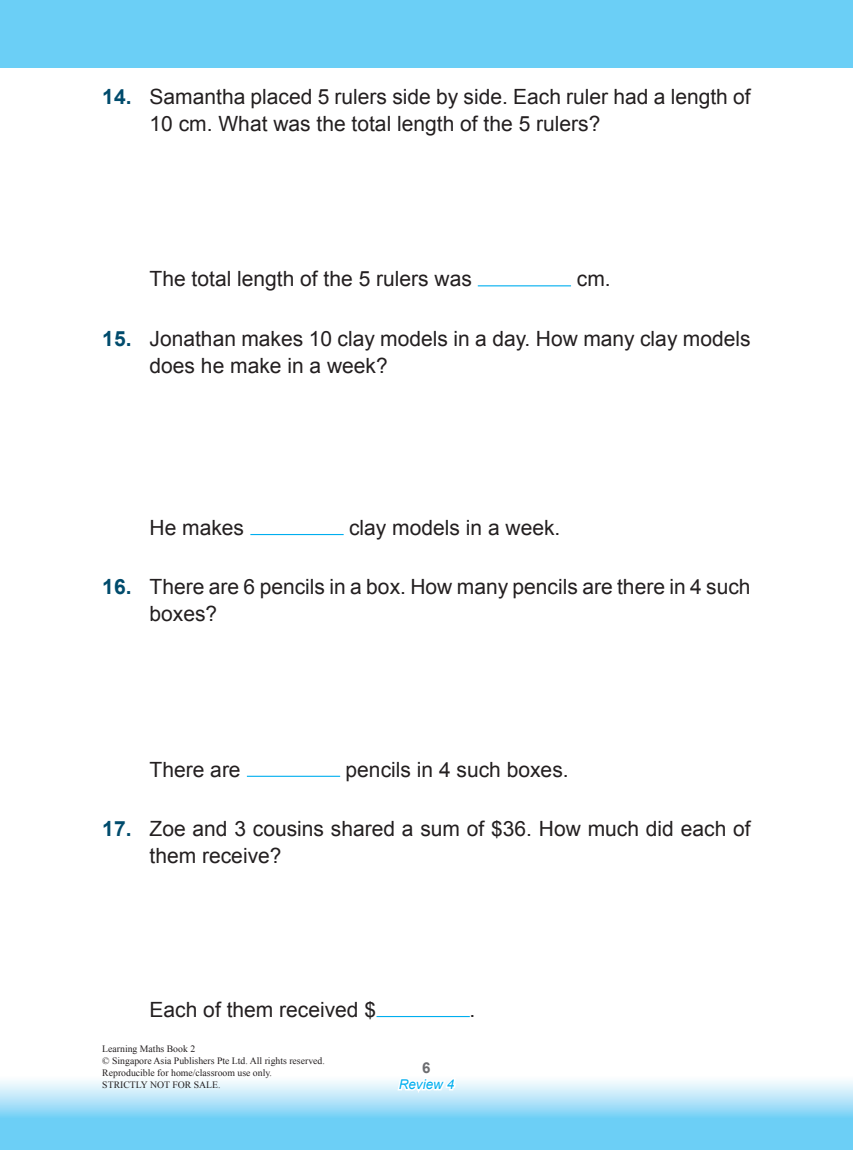
<style>
.page{position:relative;width:853px;height:1150px;background:#fff}
.page>*{position:absolute;margin:0;border:0;box-sizing:border-box;transform-origin:0 0}
.t1{font:21px/27px "Arial";color:#231f20}
.t2{font:italic 13.5px "Arial";color:#00aeef}
.t3{font:9.75px/11.7px "Times New Roman";color:#231f20}
.s1{font-weight:700;color:#004b6c}
</style>
<div class="page">
<svg style="left:0;top:1080px;width:853px;height:70px;background:#95dbf8"></svg>
<svg style="left:395px;top:1080px;width:63px;height:70px;background:#98dcf8"></svg>
<div style="left:0;top:0;width:853px;height:68px;background:#6bcff6"></div>
<hr style="left:478px;top:285px;width:93px;height:1px;background:#00aeef">
<hr style="left:250px;top:534px;width:93px;height:1px;background:#00aeef">
<hr style="left:247px;top:775px;width:93px;height:2px;background:#00aeef">
<hr style="left:376px;top:1016px;width:94px;height:1px;background:#00aeef">
<p class="t1" style="left:150px;top:83px;width:602px;text-indent:-47px"><span class="s1">1 4.</span> Samantha placed 5 rulers side by side. Each ruler had a length of<br>10 cm. What was the total length of the 5 rulers?</p>
<p class="t1" style="left:150px;top:266px;width:324px">The total length of the 5 rulers was</p>
<p class="t1" style="left:577px;top:266px;width:35px">cm.</p>
<p class="t1" style="left:150px;top:325px;width:602px;text-indent:-47px"><span class="s1">1 5.</span> Jonathan makes 10 clay models in a day. How many clay models does he make in a week?</p>
<p class="t1" style="left:150px;top:514px;width:96px">He makes</p>
<p class="t1" style="left:349px;top:514px;width:213px">clay models in a week.</p>
<p class="t1" style="left:150px;top:573px;width:602px;text-indent:-47px"><span class="s1">1 6.</span> There are 6 pencils in a box. How many pencils are there in 4 such boxes?</p>
<p class="t1" style="left:150px;top:756px;width:93px">There are</p>
<p class="t1" style="left:345px;top:756px;width:224px">pencils in 4 such boxes.</p>
<p class="t1" style="left:150px;top:815px;width:602px;text-indent:-47px"><span class="s1">1 7.</span> Zoe and 3 cousins shared a sum of $36. How much did each of them receive?</p>
<p class="t1" style="left:150px;top:996px;width:228px">Each of them received $</p>
<p class="t3" style="left:102px;top:1043px;width:224px">Learning Maths Book 2<br>© Singapore Asia Publishers Pte Ltd. All rights reserved.<br>Reproducible for home/classroom use only.<br>STRICTLY NOT FOR SALE.</p>
<p class="t1" style="left:469px;top:996px;width:7px">.</p>
<p class="t2" style="left:398px;top:1075px;width:57px">Review 4</p>
</div>
